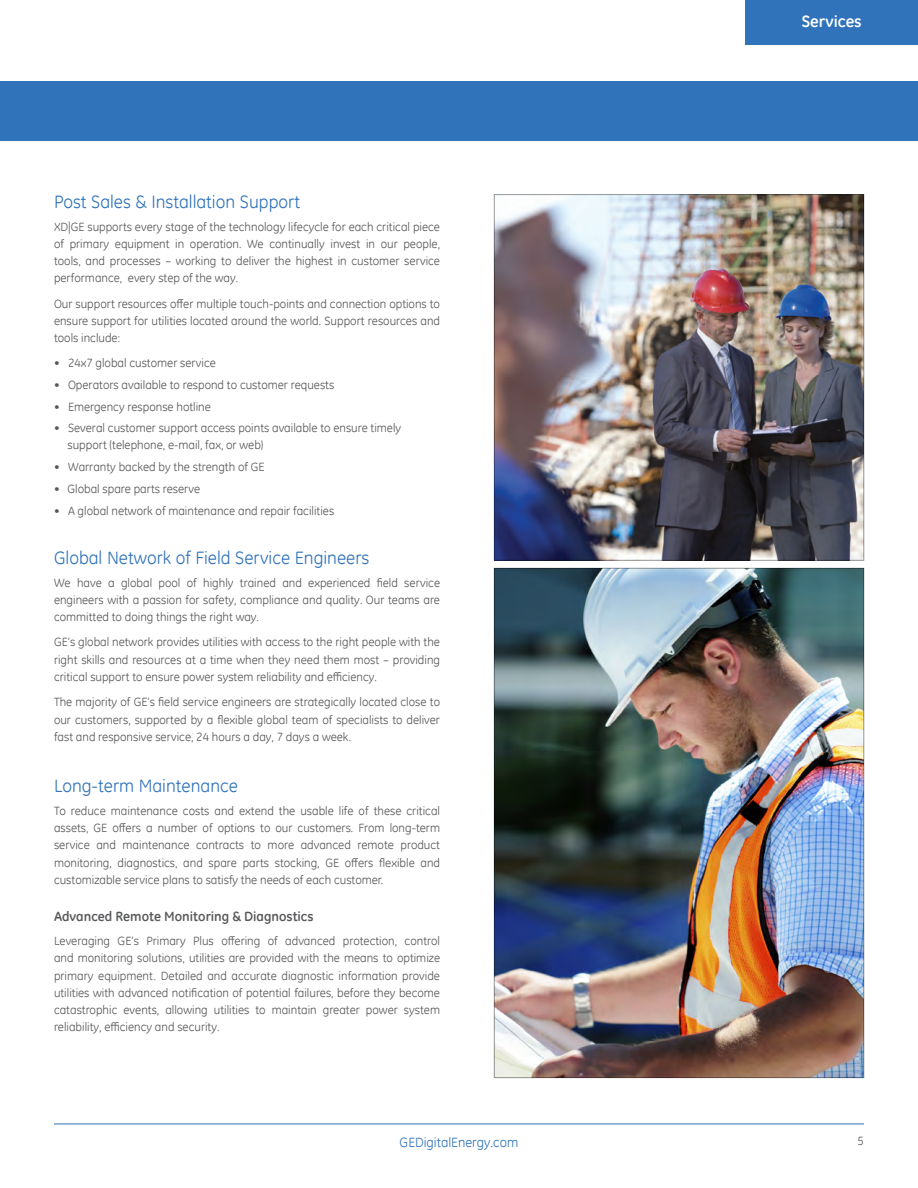
<style>
.page{position:relative;width:918px;height:1188px;background:#fff}
.page>*{position:absolute;margin:0;border:0;box-sizing:border-box;transform-origin:0 0}
.XD_Section_Sub{font:18px "GE Inspira";color:#3073ba}
.t1{font:700 16.5px "GE Inspira";color:#fff}
.XD_Section_Sub_Sub_s{font:700 13.5px "GE Inspira";color:#57585a}
.t2{font:13.5px "GE Inspira";color:#3073ba}
.XD_Copy{font:12px/17.2px "GE Inspira";color:#57585a;text-align:justify}
</style>
<div class="page">
<hr style="left:54px;top:1124px;width:810px;height:1px;background:#3073ba">
<div style="left:0;top:81px;width:918px;height:59px;background:#3073ba"></div>
<img style="left:496px;top:196px;width:366px;height:363px">
<div style="left:494px;top:194px;width:370px;height:367px;border:1px solid #57585a"></div>
<img style="left:496px;top:570px;width:366px;height:506px">
<div style="left:745px;top:0;width:173px;height:45px;background:#3073ba"></div>
<p class="XD_Section_Sub" style="left:54px;top:190px;width:248px">Post Sales &amp; Installation Support</p>
<p class="XD_Copy" style="left:54px;top:218px;width:388px">XD|GE supports every stage of the technology lifecycle for each critical piece of primary equipment in operation. We continually invest in our people, tools, and processes – working to deliver the highest in customer service performance, every step of the way.</p>
<p class="XD_Copy" style="left:54px;top:295px;width:388px">Our support resources offer multiple touch-points and connection options to ensure support for utilities located around the world. Support resources and tools include:</p>
<p class="XD_Copy" style="left:54px;top:354px;width:163px">• 24x7 global customer service</p>
<p class="XD_Copy" style="left:54px;top:376px;width:282px">• Operators available to respond to customer requests</p>
<p class="XD_Copy" style="left:54px;top:398px;width:158px">• Emergency response hotline</p>
<p class="XD_Copy" style="left:68px;top:420px;width:335px;line-height:16.5px;text-indent:-14px">• Several customer support access points available to ensure timely support (telephone, e-mail, fax, or web)</p>
<p class="XD_Copy" style="left:54px;top:458px;width:212px">• Warranty backed by the strength of GE</p>
<p class="XD_Copy" style="left:54px;top:480px;width:148px">• Global spare parts reserve</p>
<p class="XD_Copy" style="left:54px;top:502px;width:282px">• A global network of maintenance and repair facilities</p>
<p class="XD_Section_Sub" style="left:54px;top:546px;width:317px">Global Network of Field Service Engineers</p>
<p class="XD_Copy" style="left:54px;top:574px;width:388px">We have a global pool of highly trained and experienced field service engineers with a passion for safety, compliance and quality. Our teams are committed to doing things the right way.</p>
<p class="XD_Copy" style="left:54px;top:633px;width:388px">GE’s global network provides utilities with access to the right people with the right skills and resources at a time when they need them most – providing critical support to ensure power system reliability and efficiency.</p>
<p class="XD_Copy" style="left:54px;top:693px;width:388px">The majority of GE’s field service engineers are strategically located close to our customers, supported by a flexible global team of specialists to deliver fast and responsive service, 24 hours a day, 7 days a week.</p>
<p class="XD_Section_Sub" style="left:54px;top:774px;width:185px">Long-term Maintenance</p>
<p class="XD_Copy" style="left:54px;top:802px;width:388px">To reduce maintenance costs and extend the usable life of these critical assets, GE offers a number of options to our customers. From long-term service and maintenance contracts to more advanced remote product monitoring, diagnostics, and spare parts stocking, GE offers flexible and customizable service plans to satisfy the needs of each customer.</p>
<p class="XD_Section_Sub_Sub_s" style="left:54px;top:908px;width:261px">Advanced Remote Monitoring &amp; Diagnostics</p>
<p class="XD_Copy" style="left:54px;top:932px;width:388px">Leveraging GE’s Primary Plus offering of advanced protection, control and monitoring solutions, utilities are provided with the means to optimize primary equipment. Detailed and accurate diagnostic information provide utilities with advanced notification of potential failures, before they become catastrophic events, allowing utilities to maintain greater power system reliability, efficiency and security.</p>
<h2 class="t1" style="left:802px;top:11px;width:62px">Services</h2>
<p class="t2" style="left:400px;top:1134px;width:120px">GEDigitalEnergy.com</p>
<p class="XD_Copy" style="left:858px;top:1132px;width:8px">5</p>
</div>
